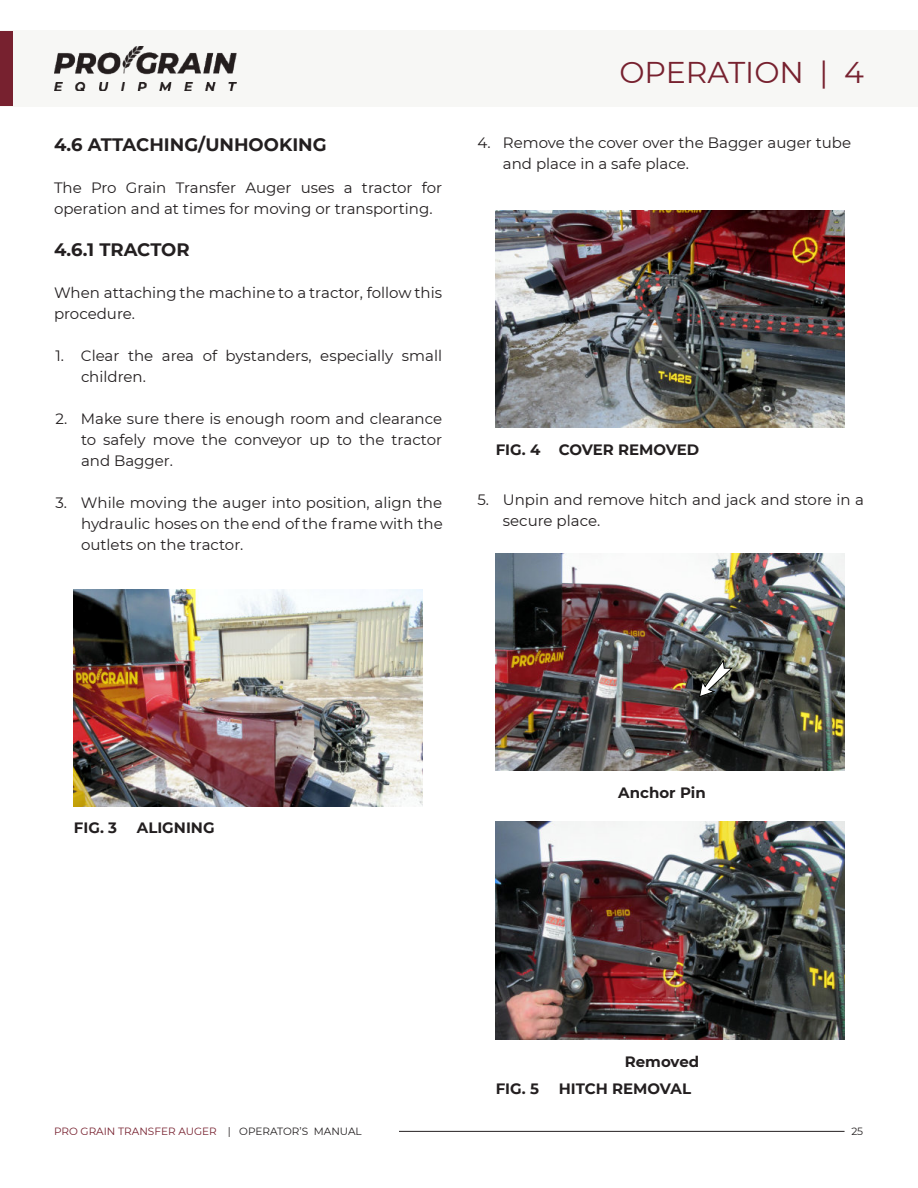
<style>
.page{position:relative;width:918px;height:1188px;background:#fff}
.page>*{position:absolute;margin:0;border:0;box-sizing:border-box;transform-origin:0 0}
.t1{font:30px "Montserrat";color:#77212f}
.t2{font:700 18px "Montserrat";color:#231f20}
.t3{font:15px/21px "Montserrat";color:#231f20}
.t4{font:700 15px "Montserrat";color:#231f20}
.t5{font:10.5px "Montserrat";color:#77212f}
.t6{font:10.5px "Montserrat";color:#231f20}
.s1{color:#231f20}
</style>
<div class="page">
<div style="left:0;top:30px;width:918px;height:77px;background:#f7f7f5"></div>
<hr style="left:390px;top:1131px;width:455px;height:1px;background:#231f20">
<div style="left:54px;top:1125px;width:345px;height:10px;background:#fff"></div>
<img style="left:54px;top:47px;width:183px;height:44px">
<div style="left:0;top:31px;width:13px;height:75px;background:#77212f"></div>
<img style="left:74px;top:590px;width:348px;height:217px">
<img style="left:496px;top:210px;width:348px;height:217px">
<img style="left:496px;top:554px;width:348px;height:217px">
<img style="left:496px;top:822px;width:348px;height:217px">
<svg style="left:698px;top:658px;width:36px;height:40px"></svg>
<p class="t2" style="left:54px;top:134px;width:274px">4.6 ATTACHING/UNHOOKING</p>
<p class="t3" style="left:54px;top:177px;width:390px">The Pro Grain Transfer Auger uses a tractor for operation and at times for moving or transporting.</p>
<p class="t2" style="left:54px;top:239px;width:137px">4.6.1 TRACTOR</p>
<p class="t3" style="left:54px;top:282px;width:390px">When attaching the machine to a tractor, follow this procedure.</p>
<p class="t3" style="left:81px;top:345px;width:363px;text-indent:-25px">1. Clear the area of bystanders, especially small children.</p>
<p class="t3" style="left:81px;top:408px;width:363px;text-align:justify;text-indent:-25px">2. Make sure there is enough room and clearance to safely move the conveyor up to the tractor and Bagger.</p>
<p class="t3" style="left:81px;top:492px;width:363px;text-align:justify;text-indent:-25px">3. While moving the auger into position, align the hydraulic hoses on the end of the frame with the outlets on the tractor.</p>
<h1 class="t1" style="left:619px;top:54px;width:246px">OPERATION | 4</h1>
<p class="t3" style="left:503px;top:133px;width:350px;text-indent:-26px">4. Remove the cover over the Bagger auger tube and place in a safe place.</p>
<p class="t4" style="left:496px;top:441px;width:205px">FIG. 4 COVER REMOVED</p>
<p class="t3" style="left:503px;top:490px;width:363px;text-indent:-25px">5. Unpin and remove hitch and jack and store in a secure place.</p>
<p class="t4" style="left:74px;top:818px;width:45px">FIG. 3</p>
<p class="t4" style="left:137px;top:818px;width:79px">ALIGNING</p>
<p class="t4" style="left:618px;top:784px;width:89px">Anchor Pin</p>
<p class="t4" style="left:625px;top:1052px;width:76px">Removed</p>
<p class="t4" style="left:496px;top:1080px;width:45px">FIG. 5</p>
<p class="t4" style="left:559px;top:1080px;width:134px">HITCH REMOVAL</p>
<p class="t5" style="left:54px;top:1125px;width:309px">PRO GRAIN TRANSFER AUGER <span class="s1">| OPERATOR’S MANUAL</span></p>
<p class="t6" style="left:851px;top:1125px;width:13px">25</p>
</div>
